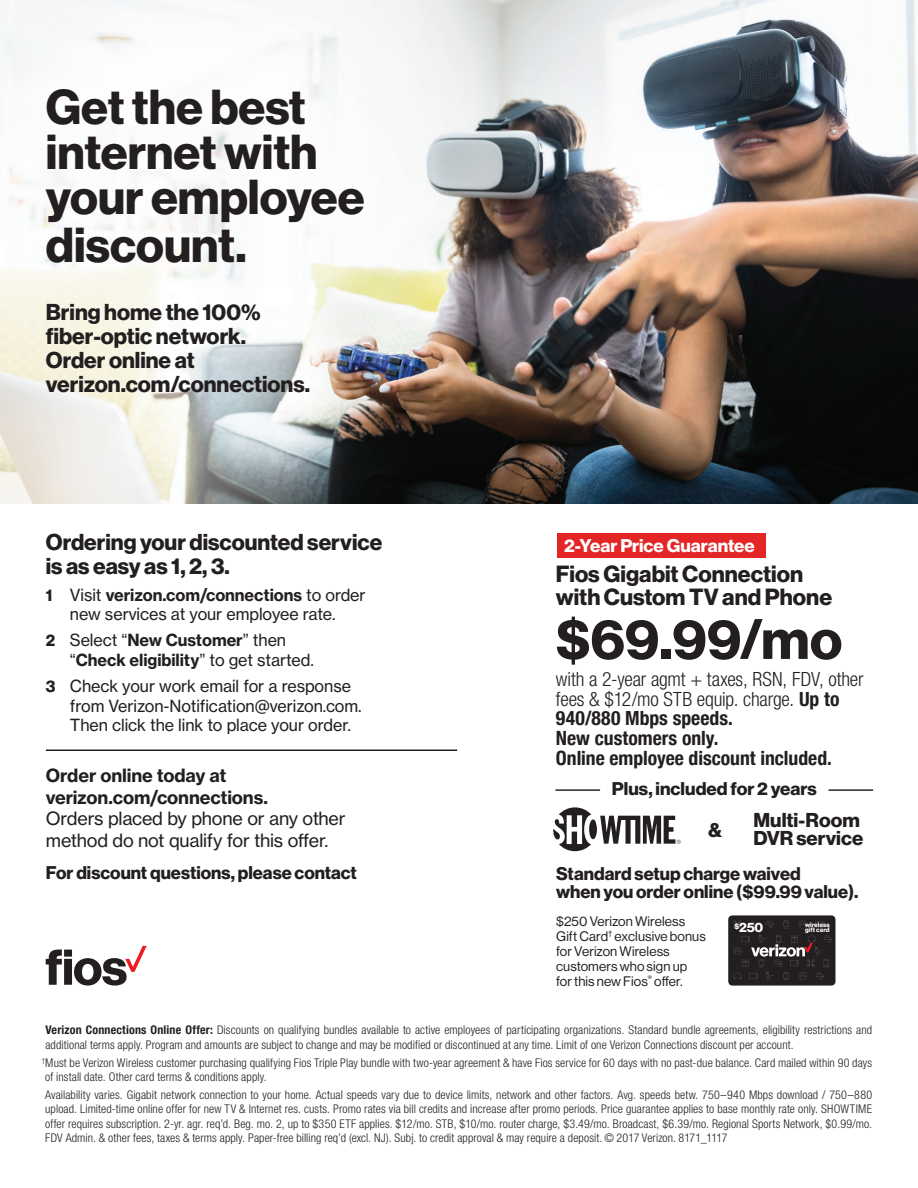
<style>
.page{position:relative;width:918px;height:1188px;background:#fff}
.page>*{position:absolute;margin:0;border:0;box-sizing:border-box;transform-origin:0 0}
.body{font:55.65px "N Haas Grotesk DS Std 75 Bd";color:#231f20}
.t1{font:48px/46px "N Haas Grotesk DS Std 75 Bd";color:#231f20}
.body-2{font:22.95px "N Haas Grotesk DS Std 75 Bd";color:#231f20}
.t2{font:22.5px/24px "N Haas Grotesk DS Std 75 Bd";color:#231f20}
.t3{font:300 condensed 19.65px/19.6px "Helvetica Neue LT Std";letter-spacing:-.01em;color:#231f20}
.t4{font:19.65px/18.8px "N Haas Grotesk DS Std 75 Bd";color:#231f20}
.t5{font:18px/18px "N Haas Grotesk DS Std 75 Bd";color:#231f20}
.t6{font:18px/21.6px "N Haas Grotesk TX Std 55 Rg";letter-spacing:-.01em;color:#231f20}
.t7{font:18px "N Haas Grotesk DS Std 75 Bd";color:#fff}
.t8{font:16.5px/19.5px "N Haas Grotesk TX Std 55 Rg";letter-spacing:-.005em;color:#231f20}
.t9{font:13.5px/15px "N Haas Grotesk DS Std 55 Rg";letter-spacing:.01em;color:#231f20}
.t10{font:13.35px "N Haas Grotesk DS Std 75 Bd";color:#fff}
.t11{font:300 condensed 12px/14.4px "Helvetica Neue LT Std";letter-spacing:.01em;color:#231f20}
.t12{font:6.45px/5.7px "N Haas Grotesk DS Std 75 Bd";letter-spacing:.005em;color:#fff}
.s1{font-family:"N Haas Grotesk DS Std 75 Bd"}
.s2{font-family:"N Haas Grotesk TX Std 75 Bd"}
.s3{font-weight:700}
.s4{font-family:"Helvetica Neue";font-weight:700}
</style>
<div class="page">
<img style="left:0;top:0;width:918px;height:504px">
<hr style="left:46px;top:750px;width:411px;height:1px;background:#231f20">
<svg style="left:553px;top:807px;width:38px;height:44px"></svg>
<div style="left:589px;top:819px;width:8px;height:20px;background:#231f20;border-radius:50%"></div>
<svg style="left:600px;top:816px;width:81px;height:28px"></svg>
<div style="left:557px;top:533px;width:209px;height:25px;background:#e32525"></div>
<hr style="left:555px;top:789px;width:45px;height:2px;background:#231f20">
<hr style="left:828px;top:789px;width:45px;height:2px;background:#231f20">
<div style="left:728px;top:915px;width:107px;height:71px;background:#231f20;border-radius:4px"></div>
<svg style="left:733px;top:920px;width:9px;height:8px"></svg>
<svg style="left:765px;top:921px;width:8px;height:7px"></svg>
<svg style="left:799px;top:920px;width:8px;height:9px"></svg>
<svg style="left:816px;top:921px;width:8px;height:7px"></svg>
<svg style="left:749px;top:921px;width:9px;height:7px"></svg>
<svg style="left:783px;top:920px;width:6px;height:9px"></svg>
<svg style="left:733px;top:935px;width:99px;height:45px"></svg>
<svg style="left:46px;top:946px;width:101px;height:40px"></svg>
<p class="t1" style="left:46px;top:84px;width:320px">Get the best internet with your employee discount.</p>
<p class="t2" style="left:46px;top:300px;width:266px">Bring home the 100% fiber-optic network.<br>Order online at verizon.com/connections.</p>
<p class="t2" style="left:46px;top:531px;width:338px">Ordering your discounted service is as easy as 1, 2, 3.</p>
<p class="t8" style="left:46px;top:585px;width:321px;text-align:center"><span class="s1">1</span> Visit <span class="s2">verizon.com/connections</span> to order new services at your employee rate.</p>
<p class="t8" style="left:70px;top:631px;width:245px;text-indent:-24px"><span class="s1">2</span> Select “<span class="s2">New Customer</span>” then “<span class="s2">Check eligibility</span>” to get started.</p>
<p class="t8" style="left:70px;top:676px;width:293px;text-indent:-24px"><span class="s1">3</span> Check your work email for a response from Verizon-Notification@verizon.com.<br>Then click the link to place your order.</p>
<p class="t6" style="left:46px;top:765px;width:301px"><span class="s2">Order online today at verizon.com/connections.<br></span>Orders placed by phone or any other method do not qualify for this offer.</p>
<p class="t5" style="left:46px;top:864px;width:313px">For discount questions, please contact</p>
<p class="t7" style="left:564px;top:535px;width:192px">2-Year Price Guarantee</p>
<p class="body-2" style="left:556px;top:561px;width:249px">Fios Gigabit Connection</p>
<p class="body-2" style="left:556px;top:584px;width:278px">with Custom TV and Phone</p>
<p class="body" style="left:556px;top:607px;width:288px">$69.99/mo</p>
<p class="t3" style="left:556px;top:669px;width:309px">with a 2-year agmt + taxes, RSN, FDV, other fees &amp; $12/mo STB equip. charge. <span class="s3">Up to<br>940/880 Mbps speeds.<br></span><span class="s4">New customers only.<br>Online employee discount included.</span></p>
<p class="t5" style="left:612px;top:780px;width:206px">Plus, included for 2 years</p>
<p class="t4" style="left:708px;top:821px;width:15px">&amp;</p>
<p class="t4" style="left:753px;top:811px;width:111px">Multi-Room<br>DVR service</p>
<p class="t5" style="left:556px;top:865px;width:304px">Standard setup charge waived<br>when you order online ($99.99 value).</p>
<p class="t9" style="left:556px;top:914px;width:151px">$250 Verizon Wireless<br>Gift Card<sup>†</sup> exclusive bonus for Verizon Wireless customers who sign up for this new Fios<sup>®</sup> offer.</p>
<p class="t10" style="left:734px;top:920px;width:30px"><sup>$</sup>250</p>
<p class="t12" style="left:805px;top:922px;width:26px">wireless gift card</p>
<p class="t11" style="left:45px;top:1022px;width:828px;line-height:15px"><span class="s3">Verizon Connections Online Offer:</span> Discounts on qualifying bundles available to active employees of participating organizations. Standard bundle agreements, eligibility restrictions and additional terms apply. Program and amounts are subject to change and may be modified or discontinued at any time. Limit of one Verizon Connections discount per account.</p>
<p class="t11" style="left:42px;top:1055px;width:832px"><sup>†</sup>Must be Verizon Wireless customer purchasing qualifying Fios Triple Play bundle with two-year agreement &amp; have Fios service for 60 days with no past-due balance. Card mailed within 90 days of install date. Other card terms &amp; conditions apply.</p>
<p class="t11" style="left:45px;top:1087px;width:828px;text-align:justify">Availability varies. Gigabit network connection to your home. Actual speeds vary due to device limits, network and other factors. Avg. speeds betw. 750–940 Mbps download / 750–880 upload. Limited-time online offer for new TV &amp; Internet res. custs. Promo rates via bill credits and increase after promo periods. Price guarantee applies to base monthly rate only. SHOWTIME offer requires subscription. 2-yr. agr. req’d. Beg. mo. 2, up to $350 ETF applies. $12/mo. STB, $10/mo. router charge, $3.49/mo. Broadcast, $6.39/mo. Regional Sports Network, $0.99/mo.<br>FDV Admin. &amp; other fees, taxes &amp; terms apply. Paper-free billing req’d (excl. NJ). Subj. to credit approval &amp; may require a deposit. © 2017 Verizon. 8171_1117</p>
</div>
